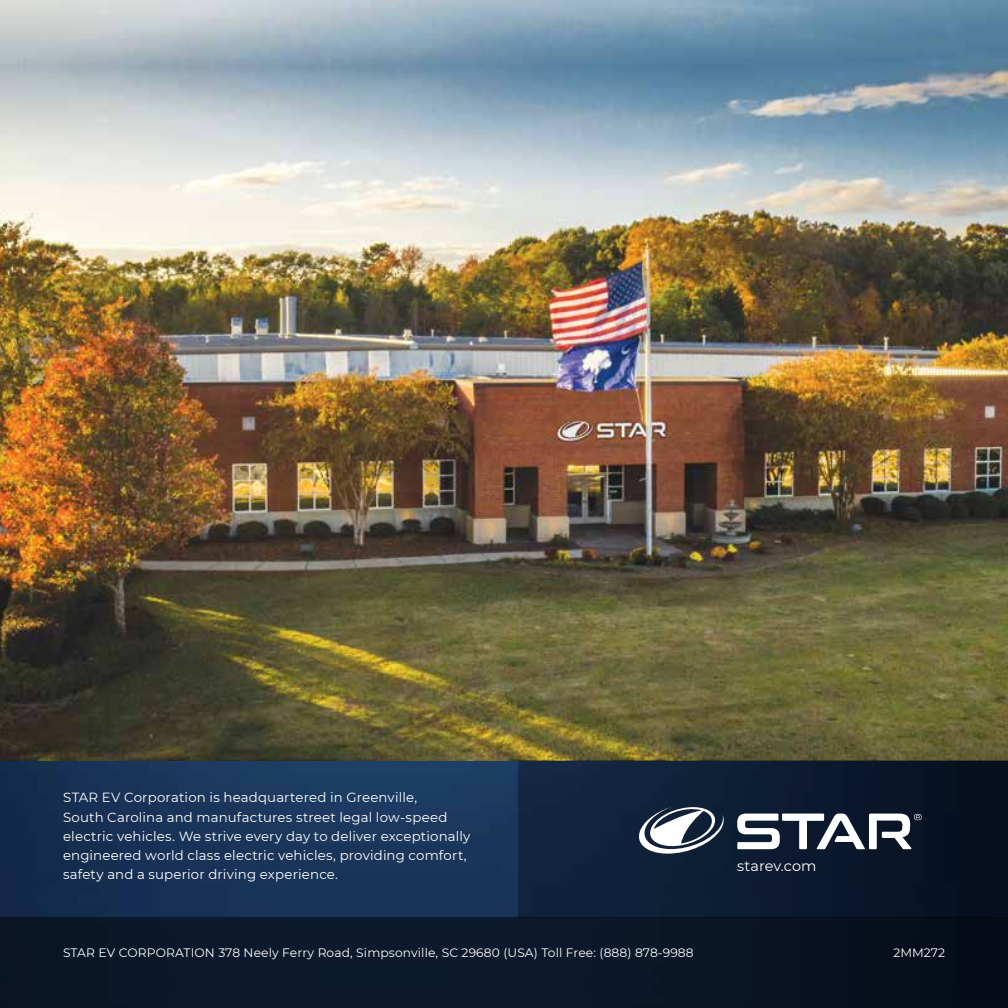
<style>
.page{position:relative;width:1008px;height:1008px;background:#fff}
.page>*{position:absolute;margin:0;border:0;box-sizing:border-box;transform-origin:0 0}
.t1{font:14.35px "Montserrat";letter-spacing:.01em;color:#fff}
.t2{font:13.3px/19.2px "Montserrat";letter-spacing:.015em;color:#fff}
.t3{font:12.25px "Montserrat";letter-spacing:.01em;color:#fff}
</style>
<div class="page">
<img style="left:0;top:760px;width:518px;height:158px">
<img style="left:0;top:0;width:1008px;height:760px">
<div style="left:518px;top:760px;width:490px;height:158px;background:linear-gradient(to right,#132743,#06101f)"></div>
<div style="left:0;top:918px;width:1008px;height:90px;background:linear-gradient(to right,#0d1a2e,#08111f)"></div>
<svg style="left:634px;top:805px;width:90px;height:49px"></svg>
<svg style="left:737px;top:814px;width:185px;height:35px"></svg>
<p class="t2" style="left:63px;top:788px;width:409px">STAR EV Corporation is headquartered in Greenville,<br>South Carolina and manufactures street legal low-speed electric vehicles. We strive every day to deliver exceptionally engineered world class electric vehicles, providing comfort, safety and a superior driving experience.</p>
<p class="t1" style="left:737px;top:856px;width:81px">starev.com</p>
<p class="t3" style="left:63px;top:944px;width:632px">STAR EV CORPORATION 378 Neely Ferry Road, Simpsonville, SC 29680 (USA) Toll Free: (888) 878-9988</p>
<p class="t3" style="left:894px;top:944px;width:53px">2MM272</p>
</div>
